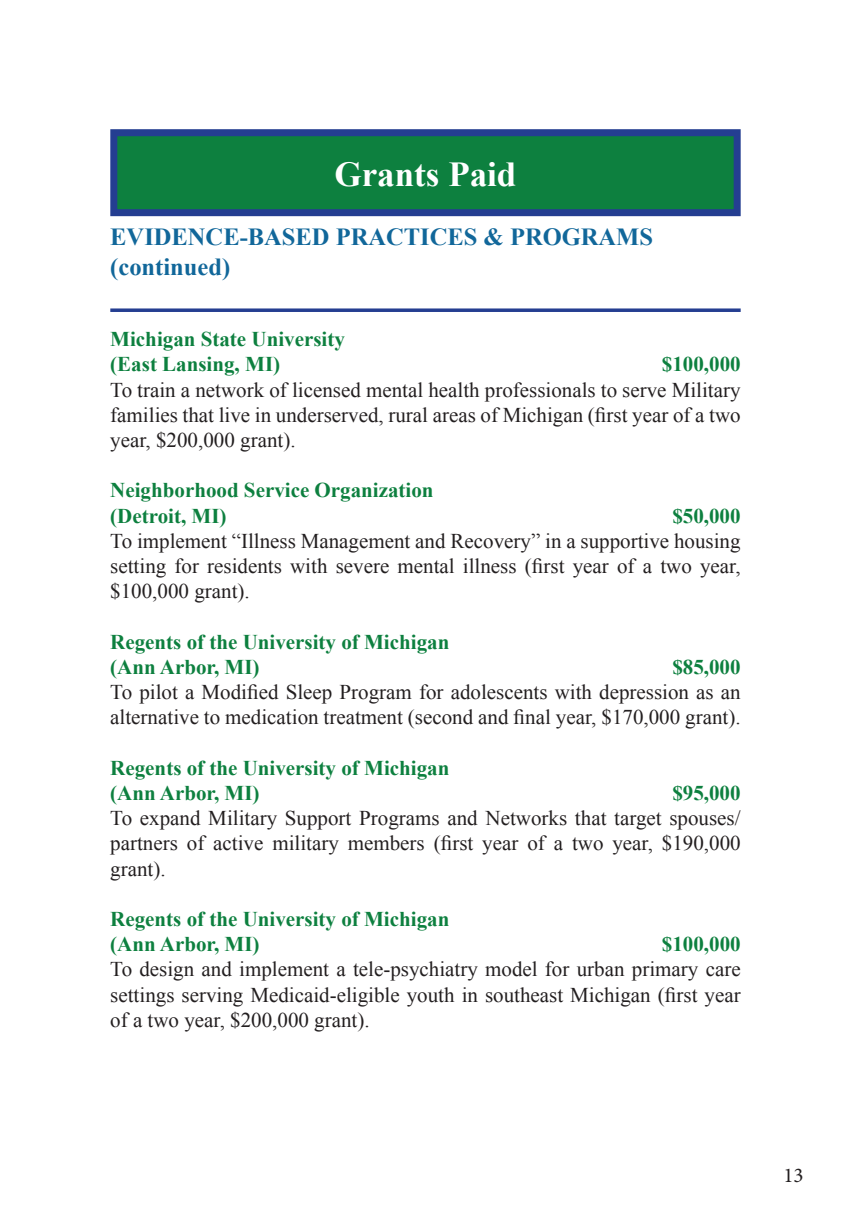
<style>
.page{position:relative;width:851px;height:1229px;background:#fff}
.page>*{position:absolute;margin:0;border:0;box-sizing:border-box;transform-origin:0 0}
.t1{font:700 35px "Times New Roman";color:#fff}
.t2{font:700 24.5px/29.4px "Times New Roman";color:#11679a}
.t3{font:21px/25.2px "Times New Roman";color:#231f20;text-align:justify}
.t4{font:700 21px/25.2px "Times New Roman";color:#0d803f}
.t5{font:21px "Minion Pro";color:#231f20}
</style>
<div class="page">
<div style="left:110px;top:129px;width:630px;height:87px;background:#0d803f;border:7px solid #243e91"></div>
<svg style="left:110px;top:308px;width:630px;height:4px;background:#3e559e"></svg>
<h1 class="t1" style="left:334px;top:150px;width:183px">Grants Paid</h1>
<p class="t2" style="left:110px;top:222px;width:544px">EVIDENCE-BASED PRACTICES &amp; PROGRAMS (continued)</p>
<p class="t4" style="left:110px;top:326px;width:236px">Michigan State University (East Lansing, MI)</p>
<p class="t4" style="left:662px;top:351px;width:80px">$100,000</p>
<p class="t3" style="left:110px;top:377px;width:632px">To train a network of licensed mental health professionals to serve Military families that live in underserved, rural areas of Michigan (first year of a two year, $200,000 grant).</p>
<p class="t4" style="left:110px;top:477px;width:325px">Neighborhood Service Organization (Detroit, MI)</p>
<p class="t4" style="left:672px;top:502px;width:70px">$50,000</p>
<p class="t3" style="left:110px;top:528px;width:632px">To implement “Illness Management and Recovery” in a supportive housing setting for residents with severe mental illness (first year of a two year, $100,000 grant).</p>
<p class="t4" style="left:110px;top:628px;width:340px">Regents of the University of Michigan (Ann Arbor, MI)</p>
<p class="t4" style="left:672px;top:654px;width:70px">$85,000</p>
<p class="t3" style="left:110px;top:679px;width:632px">To pilot a Modified Sleep Program for adolescents with depression as an alternative to medication treatment (second and final year, $170,000 grant).</p>
<p class="t4" style="left:110px;top:754px;width:340px">Regents of the University of Michigan (Ann Arbor, MI)</p>
<p class="t4" style="left:672px;top:780px;width:70px">$95,000</p>
<p class="t3" style="left:110px;top:805px;width:632px">To expand Military Support Programs and Networks that target spouses/ partners of active military members (first year of a two year, $190,000 grant).</p>
<p class="t4" style="left:110px;top:906px;width:340px">Regents of the University of Michigan (Ann Arbor, MI)</p>
<p class="t4" style="left:662px;top:931px;width:80px">$100,000</p>
<p class="t3" style="left:110px;top:956px;width:632px">To design and implement a tele-psychiatry model for urban primary care settings serving Medicaid-eligible youth in southeast Michigan (first year of a two year, $200,000 grant).</p>
<p class="t5" style="left:783px;top:1161px;width:22px">13</p>
</div>
